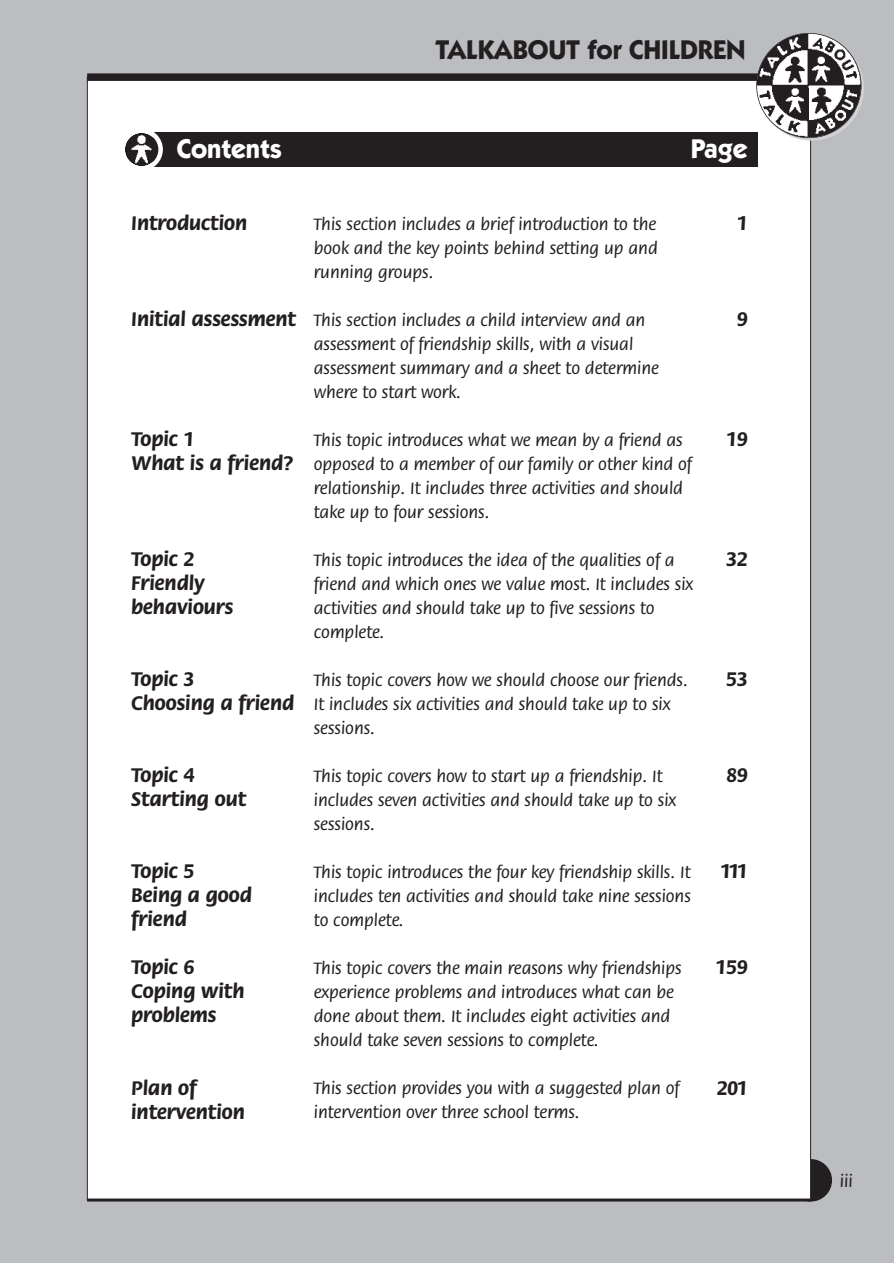
<style>
.page{position:relative;width:894px;height:1263px;background:#fff}
.page>*{position:absolute;margin:0;border:0;box-sizing:border-box;transform-origin:0 0}
.t1{font:27px "Kabel IT Cby BT Bold OV NNWQMC";color:#231f20}
.t2{font:27px "Kabel IT Cby BT Bold OV NNWQMC";color:#fff}
.t3{font:21px/24px "Flora Bold OV TNWQMC";color:#231f20}
.t4{font:18px/24px "Flora Medium OV SNWQMC";color:#231f20}
</style>
<div class="page">
<div style="left:0;top:0;width:893px;height:1263px;background:#bcbdc0"></div>
<div style="left:789px;top:1159px;width:42px;height:42px;background:#231f20;border-radius:50%"></div>
<div style="left:87px;top:77px;width:723px;height:1123px;background:#fff"></div>
<div style="left:87px;top:73px;width:723px;height:8px;background:#231f20"></div>
<hr style="left:87px;top:1198px;width:723px;height:3px;background:#231f20">
<svg style="left:758px;top:35px;width:105px;height:106px"></svg>
<img style="left:756px;top:33px;width:104px;height:105px;border-radius:50%">
<div style="left:755px;top:33px;width:106px;height:105px;border:2px solid #231f20;border-radius:50%"></div>
<div style="left:153px;top:132px;width:604px;height:34px;background:#231f20"></div>
<svg style="left:125px;top:132px;width:38px;height:35px"></svg>
<h1 class="t1" style="left:436px;top:34px;width:311px">TALKABOUT for CHILDREN</h1>
<h1 class="t2" style="left:177px;top:133px;width:107px">Contents</h1>
<h1 class="t2" style="left:690px;top:133px;width:58px">Page</h1>
<p class="t3" style="left:131px;top:214px;width:117px">Introduction</p>
<p class="t3" style="left:131px;top:310px;width:166px">Initial assessment</p>
<p class="t3" style="left:131px;top:430px;width:164px">Topic 1<br>What is a friend?</p>
<p class="t3" style="left:131px;top:550px;width:104px">Topic 2<br>Friendly behaviours</p>
<p class="t3" style="left:131px;top:670px;width:164px">Topic 3<br>Choosing a friend</p>
<p class="t3" style="left:131px;top:766px;width:116px">Topic 4<br>Starting out</p>
<p class="t3" style="left:131px;top:862px;width:122px">Topic 5<br>Being a good friend</p>
<p class="t3" style="left:131px;top:958px;width:115px">Topic 6<br>Coping with problems</p>
<p class="t3" style="left:131px;top:1078px;width:115px">Plan of intervention</p>
<p class="t4" style="left:313px;top:213px;width:345px;text-align:justify">This section includes a brief introduction to the book and the key points behind setting up and running groups.</p>
<p class="t4" style="left:313px;top:309px;width:346px">This section includes a child interview and an assessment of friendship skills, with a visual assessment summary and a sheet to determine where to start work.</p>
<p class="t4" style="left:313px;top:429px;width:379px">This topic introduces what we mean by a friend as opposed to a member of our family or other kind of relationship. It includes three activities and should take up to four sessions.</p>
<p class="t4" style="left:313px;top:549px;width:380px">This topic introduces the idea of the qualities of a friend and which ones we value most. It includes six activities and should take up to five sessions to complete.</p>
<p class="t4" style="left:313px;top:669px;width:375px">This topic covers how we should choose our friends.<br>It includes six activities and should take up to six sessions.</p>
<p class="t4" style="left:313px;top:765px;width:363px">This topic covers how to start up a friendship. It includes seven activities and should take up to six sessions.</p>
<p class="t4" style="left:313px;top:861px;width:378px;text-align:justify">This topic introduces the four key friendship skills. It includes ten activities and should take nine sessions to complete.</p>
<p class="t4" style="left:313px;top:957px;width:369px">This topic covers the main reasons why friendships experience problems and introduces what can be done about them. It includes eight activities and should take seven sessions to complete.</p>
<p class="t4" style="left:313px;top:1077px;width:367px">This section provides you with a suggested plan of intervention over three school terms.</p>
<p class="t3" style="left:736px;top:214px;width:12px">1</p>
<p class="t3" style="left:736px;top:310px;width:12px">9</p>
<p class="t3" style="left:726px;top:430px;width:22px">19</p>
<p class="t3" style="left:726px;top:550px;width:22px">32</p>
<p class="t3" style="left:726px;top:670px;width:22px">53</p>
<p class="t3" style="left:726px;top:766px;width:22px">89</p>
<p class="t3" style="left:720px;top:862px;width:28px">111</p>
<p class="t3" style="left:715px;top:958px;width:33px">159</p>
<p class="t3" style="left:716px;top:1078px;width:32px">201</p>
<p class="t4" style="left:839px;top:1170px;width:14px">iii</p>
</div>
